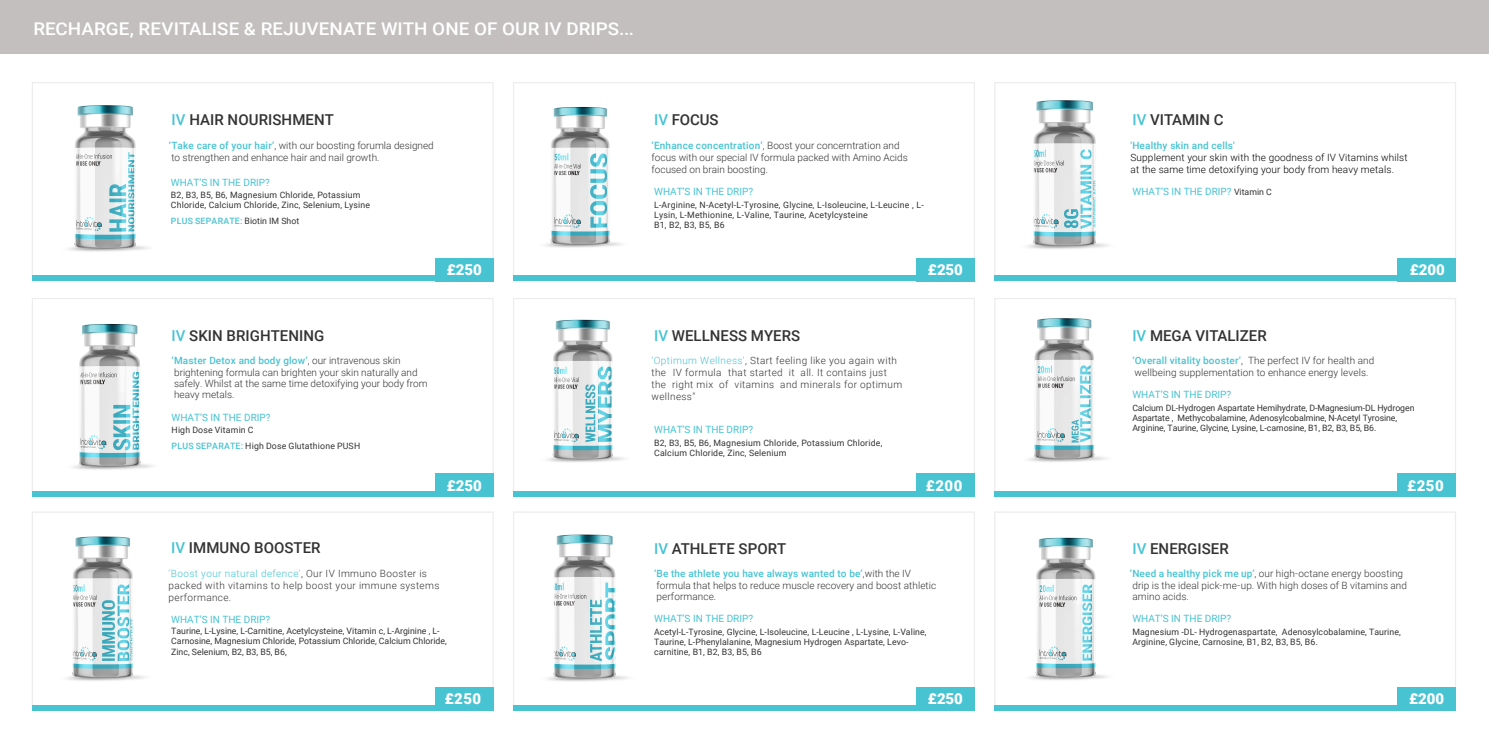
<style>
.page{position:relative;width:1489px;height:745px;background:#fff}
.page>*{position:absolute;margin:0;border:0;box-sizing:border-box;transform-origin:0 0}
.t1{font:500 17.5px "Roboto";letter-spacing:.005em;color:#fff;scale:1.07 1}
.t2{font:500 15px "Roboto";letter-spacing:.005em;color:#323332}
.t3{font:900 15px "Roboto";color:#fff}
.t4{font:300 10px/11.2px "Roboto";letter-spacing:.01em;color:#323332}
.t5{font:300 10px/12px "Roboto";letter-spacing:.035em;color:#323332}
.t6{font:10px "Roboto";color:#47c3d2}
.t7{font:300 10px/12px "Roboto";letter-spacing:.015em;color:#000}
.t8{font:500 10px "Roboto";letter-spacing:.015em;color:#47c3d2}
.t9{font:8.75px/10px "Roboto";letter-spacing:.01em;color:#323332}
.t10{font:8.75px/10px "Roboto";letter-spacing:-.01em;color:#323332}
.t11{font:500 8.75px "Roboto";letter-spacing:.025em;color:#47c3d2}
.s1{color:#47c3d2}
.s2{font-weight:500;color:#47c3d2}
.s3{font-weight:400;color:#323332}
.s4{font-size:8.75px;color:#323332}
</style>
<div class="page">
<div style="left:0;top:0;width:1488px;height:53px;background:#c3bfbf"></div>
<svg style="left:223px;top:82px;width:248px;height:194px"></svg>
<svg style="left:694px;top:82px;width:255px;height:194px"></svg>
<svg style="left:1185px;top:82px;width:270px;height:194px"></svg>
<div style="left:435px;top:258px;width:58px;height:23px;background:#47c3d2"></div>
<div style="left:32px;top:276px;width:404px;height:5px;background:#47c3d2"></div>
<div style="left:915px;top:258px;width:59px;height:23px;background:#47c3d2"></div>
<div style="left:513px;top:276px;width:404px;height:5px;background:#47c3d2"></div>
<div style="left:1396px;top:258px;width:59px;height:23px;background:#47c3d2"></div>
<div style="left:994px;top:276px;width:404px;height:5px;background:#47c3d2"></div>
<div style="left:915px;top:687px;width:59px;height:23px;background:#47c3d2"></div>
<div style="left:513px;top:704px;width:404px;height:6px;background:#47c3d2"></div>
<div style="left:1396px;top:687px;width:59px;height:23px;background:#47c3d2"></div>
<div style="left:994px;top:704px;width:404px;height:6px;background:#47c3d2"></div>
<div style="left:435px;top:473px;width:58px;height:23px;background:#47c3d2"></div>
<div style="left:32px;top:491px;width:404px;height:5px;background:#47c3d2"></div>
<div style="left:435px;top:687px;width:58px;height:23px;background:#47c3d2"></div>
<div style="left:32px;top:704px;width:404px;height:6px;background:#47c3d2"></div>
<div style="left:915px;top:473px;width:59px;height:23px;background:#47c3d2"></div>
<div style="left:513px;top:491px;width:404px;height:5px;background:#47c3d2"></div>
<div style="left:1396px;top:473px;width:59px;height:23px;background:#47c3d2"></div>
<div style="left:994px;top:491px;width:404px;height:5px;background:#47c3d2"></div>
<img style="left:0;top:53px;width:223px;height:212px">
<img style="left:471px;top:53px;width:223px;height:209px">
<img style="left:952px;top:276px;width:228px;height:204px">
<img style="left:955px;top:480px;width:226px;height:225px">
<img style="left:472px;top:262px;width:226px;height:213px">
<img style="left:32px;top:496px;width:188px;height:209px">
<img style="left:32px;top:265px;width:196px;height:226px">
<img style="left:470px;top:475px;width:234px;height:233px">
<img style="left:949px;top:53px;width:236px;height:223px">
<h1 class="t1" style="left:33px;top:17px;width:563px">RECHARGE, REVITALISE &amp; REJUVENATE WITH ONE OF OUR IV DRIPS...</h1>
<h2 class="t2" style="left:172px;top:109px;width:164px"><span class="s1">IV</span> HAIR NOURISHMENT</h2>
<p class="t4" style="left:169px;top:139px;width:266px;line-height:12px"><span class="s2">‘Take care of your hair’</span>, with our boosting forumla designed to strengthen and enhance hair and nail growth.</p>
<p class="t6" style="left:171px;top:175px;width:100px">WHAT’S IN THE DRIP?</p>
<p class="t9" style="left:171px;top:190px;width:201px">B2, B3, B5, B6, Magnesium Chloride, Potassium<br>Chloride, Calcium Chloride, Zinc, Selenium, Lysine</p>
<p class="t11" style="left:171px;top:215px;width:130px">PLUS SEPARATE: <span class="s3">Biotin IM Shot</span></p>
<h2 class="t2" style="left:654px;top:109px;width:66px"><span class="s1">IV</span> FOCUS</h2>
<p class="t4" style="left:651px;top:139px;width:258px;line-height:12px"><span class="s2">‘Enhance concentration’</span>, Boost your concerntration and focus with our special IV formula packed with Amino Acids focused on brain boosting.</p>
<p class="t6" style="left:654px;top:185px;width:100px">WHAT’S IN THE DRIP?</p>
<p class="t9" style="left:654px;top:199px;width:271px">L-Arginine, N-Acetyl-L-Tyrosine, Glycine, L-Isoleucine, L-Leucine , L-<br>Lysin, L-Methionine, L-Valine, Taurine, Acetylcysteine<br>B1, B2, B3, B5, B6</p>
<h2 class="t2" style="left:1132px;top:109px;width:93px"><span class="s1">IV</span> VITAMIN C</h2>
<p class="t8" style="left:1130px;top:138px;width:106px">'Healthy skin and cells'</p>
<p class="t7" style="left:1130px;top:150px;width:279px">Supplement your skin with the goodness of IV Vitamins whilst at the same time detoxifying your body from heavy metals.</p>
<p class="t6" style="left:1132px;top:184px;width:141px">WHAT’S IN THE DRIP? <span class="s4">Vitamin C</span></p>
<h2 class="t3" style="left:447px;top:259px;width:36px">£250</h2>
<h2 class="t3" style="left:927px;top:259px;width:36px">£250</h2>
<h2 class="t3" style="left:1409px;top:259px;width:37px">£200</h2>
<h2 class="t2" style="left:172px;top:324px;width:154px"><span class="s1">IV</span> SKIN BRIGHTENING</h2>
<p class="t4" style="left:172px;top:354px;width:257px"><span class="s2">‘Master Detox and body glow’</span>, our intravenous skin brightening formula can brighten your skin naturally and safely. Whilst at the same time detoxifying your body from heavy metals.</p>
<p class="t6" style="left:172px;top:410px;width:100px">WHAT’S IN THE DRIP?</p>
<p class="t9" style="left:172px;top:421px;width:190px;line-height:16.2px">High Dose Vitamin C<br><span class="s2">PLUS SEPARATE:</span> High Dose Glutathione PUSH</p>
<h2 class="t3" style="left:446px;top:474px;width:37px">£250</h2>
<h2 class="t2" style="left:654px;top:324px;width:148px"><span class="s1">IV</span> WELLNESS MYERS</h2>
<p class="t5" style="left:651px;top:354px;width:252px"><span class="s1">‘Optimum Wellness’</span>, Start feeling like you again with the IV formula that started it all. It contains just the right mix of vitamins and minerals for optimum wellness"</p>
<p class="t6" style="left:654px;top:422px;width:100px">WHAT’S IN THE DRIP?</p>
<p class="t9" style="left:654px;top:437px;width:230px">B2, B3, B5, B6, Magnesium Chloride, Potassium Chloride,<br>Calcium Chloride, Zinc, Selenium</p>
<h2 class="t2" style="left:1132px;top:324px;width:136px"><span class="s1">IV</span> MEGA VITALIZER</h2>
<p class="t4" style="left:1132px;top:354px;width:243px"><span class="s2">‘Overall vitality booster’</span>, The perfect IV for health and wellbeing supplementation to enhance energy levels.</p>
<p class="t6" style="left:1132px;top:387px;width:100px">WHAT’S IN THE DRIP?</p>
<p class="t10" style="left:1132px;top:402px;width:284px">Calcium DL-Hydrogen Aspartate Hemihydrate, D-Magnesium-DL Hydrogen<br>Aspartate , Methycobalamine, Adenosylcobalmine, N-Acetyl Tyrosine,<br>Arginine, Taurine, Glycine, Lysine, L-carnosine, B1, B2, B3, B5, B6.</p>
<h2 class="t3" style="left:925px;top:474px;width:38px">£200</h2>
<h2 class="t3" style="left:1406px;top:474px;width:38px">£250</h2>
<h2 class="t2" style="left:171px;top:537px;width:151px"><span class="s1">IV</span> IMMUNO BOOSTER</h2>
<p class="t5" style="left:169px;top:566px;width:272px"><span class="s1">‘Boost your natural defence’</span>, Our IV Immuno Booster is packed with vitamins to help boost your immune systems performance.</p>
<p class="t6" style="left:171px;top:611px;width:100px">WHAT’S IN THE DRIP?</p>
<p class="t9" style="left:171px;top:624px;width:277px;line-height:10.6px">Taurine, L-Lysine, L-Carnitine, Acetylcysteine, Vitamin c, L-Arginine , L-<br>Carnosine, Magnesium Chloride, Potassium Chloride, Calcium Chloride,<br>Zinc, Selenium, B2, B3, B5, B6,</p>
<h2 class="t3" style="left:445px;top:688px;width:38px">£250</h2>
<h2 class="t2" style="left:654px;top:537px;width:134px"><span class="s1">IV</span> ATHLETE SPORT</h2>
<p class="t4" style="left:654px;top:567px;width:284px"><span class="s2">‘Be the athlete you have always wanted to be’</span>,with the IV formula that helps to reduce muscle recovery and boost athletic performance.</p>
<p class="t6" style="left:654px;top:611px;width:100px">WHAT’S IN THE DRIP?</p>
<p class="t9" style="left:654px;top:626px;width:274px">Acetyl-L-Tyrosine, Glycine, L-Isoleucine, L-Leucine , L-Lysine, L-Valine,<br>Taurine, L-Phenylalanine, Magnesium Hydrogen Aspartate, Levo&shy;carnitine, B1, B2, B3, B5, B6</p>
<h2 class="t2" style="left:1132px;top:537px;width:98px"><span class="s1">IV</span> ENERGISER</h2>
<p class="t4" style="left:1129px;top:567px;width:279px"><span class="s2">‘Need a healthy pick me up’</span>, our high-octane energy boosting drip is the ideal pick-me-up. With high doses of B vitamins and amino acids.</p>
<p class="t6" style="left:1132px;top:611px;width:100px">WHAT’S IN THE DRIP?</p>
<p class="t9" style="left:1132px;top:626px;width:270px">Magnesium -DL- Hydrogenaspartate, Adenosylcobalamine, Taurine,<br>Arginine, Glycine, Carnosine, B1, B2, B3, B5, B6.</p>
<h2 class="t3" style="left:927px;top:688px;width:36px">£250</h2>
<h2 class="t3" style="left:1408px;top:688px;width:37px">£200</h2>
</div>
